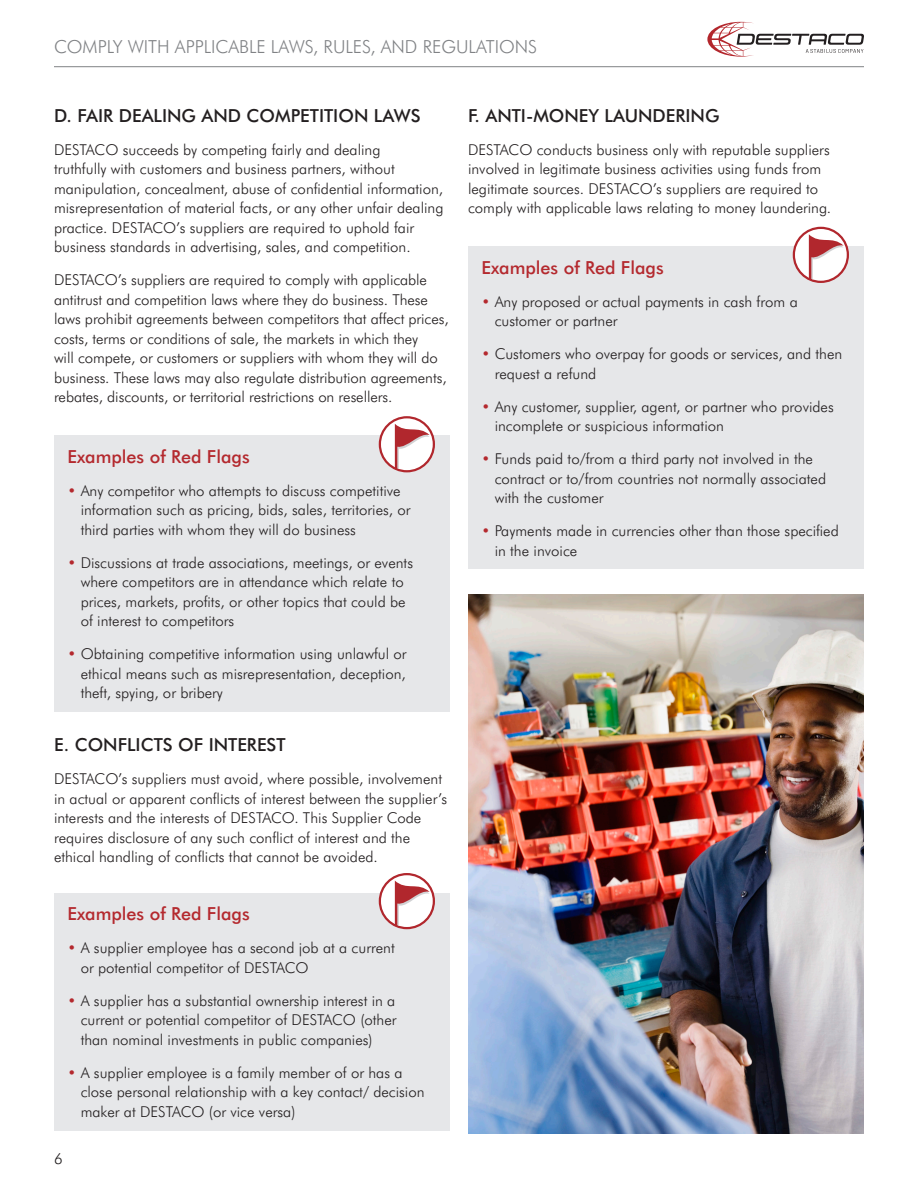
<style>
.page{position:relative;width:918px;height:1188px;background:#fff}
.page>*{position:absolute;margin:0;border:0;box-sizing:border-box;transform-origin:0 0}
.Subheader{font:500 18px "Futura BT";color:#231f20}
.Subheader-2{font:500 18px "Futura BT";color:#b4292e}
.t1{font:300 18px "Futura BT";color:#808285}
.t2{font:300 15px/19.5px "Futura BT";color:#231f20}
.s1{color:#b4292e}
</style>
<div class="page">
<svg style="left:707px;top:22px;width:157px;height:35px"></svg>
<hr style="left:54px;top:66px;width:810px;height:1px;background:#808285">
<div style="left:54px;top:435px;width:396px;height:277px;background:#e6e7e9"></div>
<div style="left:54px;top:893px;width:396px;height:237px;background:#e6e7e9"></div>
<div style="left:468px;top:246px;width:396px;height:323px;background:#e6e7e9"></div>
<img style="left:468px;top:594px;width:396px;height:540px">
<svg style="left:379px;top:416px;width:56px;height:56px"></svg>
<svg style="left:793px;top:227px;width:56px;height:56px"></svg>
<svg style="left:379px;top:873px;width:56px;height:56px"></svg>
<p class="t1" style="left:54px;top:34px;width:485px">COMPLY WITH APPLICABLE LAWS, RULES, AND REGULATIONS</p>
<p class="Subheader" style="left:54px;top:103px;width:368px">D. FAIR DEALING AND COMPETITION LAWS</p>
<p class="t2" style="left:54px;top:139px;width:391px">DESTACO succeeds by competing fairly and dealing<br>truthfully with customers and business partners, without manipulation, concealment, abuse of confidential information, misrepresentation of material facts, or any other unfair dealing practice. DESTACO’s suppliers are required to uphold fair business standards in advertising, sales, and competition.</p>
<p class="t2" style="left:54px;top:270px;width:396px">DESTACO’s suppliers are required to comply with applicable antitrust and competition laws where they do business. These laws prohibit agreements between competitors that affect prices, costs, terms or conditions of sale, the markets in which they<br>will compete, or customers or suppliers with whom they will do business. These laws may also regulate distribution agreements, rebates, discounts, or territorial restrictions on resellers.</p>
<p class="Subheader-2" style="left:68px;top:444px;width:184px">Examples of Red Flags</p>
<p class="t2" style="left:81px;top:480px;width:331px;text-indent:-13px"><span class="s1">•</span> Any competitor who attempts to discuss competitive information such as pricing, bids, sales, territories, or third parties with whom they will do business</p>
<p class="t2" style="left:81px;top:552px;width:334px;text-indent:-13px"><span class="s1">•</span> Discussions at trade associations, meetings, or events where competitors are in attendance which relate to prices, markets, profits, or other topics that could be of interest to competitors</p>
<p class="t2" style="left:81px;top:644px;width:328px;text-align:justify;text-indent:-13px"><span class="s1">•</span> Obtaining competitive information using unlawful or ethical means such as misrepresentation, deception, theft, spying, or bribery</p>
<p class="Subheader" style="left:54px;top:732px;width:233px">E. CONFLICTS OF INTEREST</p>
<p class="t2" style="left:54px;top:769px;width:395px">DESTACO’s suppliers must avoid, where possible, involvement in actual or apparent conflicts of interest between the supplier’s interests and the interests of DESTACO. This Supplier Code requires disclosure of any such conflict of interest and the ethical handling of conflicts that cannot be avoided.</p>
<p class="Subheader-2" style="left:68px;top:901px;width:184px">Examples of Red Flags</p>
<p class="t2" style="left:81px;top:938px;width:316px;text-indent:-13px"><span class="s1">•</span> A supplier employee has a second job at a current or potential competitor of DESTACO</p>
<p class="t2" style="left:81px;top:990px;width:317px;text-align:justify;text-indent:-13px"><span class="s1">•</span> A supplier has a substantial ownership interest in a current or potential competitor of DESTACO (other than nominal investments in public companies)</p>
<p class="t2" style="left:81px;top:1062px;width:345px;text-indent:-13px"><span class="s1">•</span> A supplier employee is a family member of or has a close personal relationship with a key contact/ decision maker at DESTACO (or vice versa)</p>
<p class="t2" style="left:54px;top:1148px;width:10px">6</p>
<p class="Subheader" style="left:468px;top:103px;width:253px">F. ANTI-MONEY LAUNDERING</p>
<p class="t2" style="left:468px;top:139px;width:365px">DESTACO conducts business only with reputable suppliers involved in legitimate business activities using funds from legitimate sources. DESTACO’s suppliers are required to comply with applicable laws relating to money laundering.</p>
<p class="Subheader-2" style="left:482px;top:255px;width:184px">Examples of Red Flags</p>
<p class="t2" style="left:495px;top:291px;width:305px;text-indent:-13px"><span class="s1">•</span> Any proposed or actual payments in cash from a customer or partner</p>
<p class="t2" style="left:495px;top:344px;width:349px;text-indent:-13px"><span class="s1">•</span> Customers who overpay for goods or services, and then request a refund</p>
<p class="t2" style="left:495px;top:396px;width:341px;text-indent:-13px"><span class="s1">•</span> Any customer, supplier, agent, or partner who provides incomplete or suspicious information</p>
<p class="t2" style="left:495px;top:449px;width:333px;text-indent:-13px"><span class="s1">•</span> Funds paid to/from a third party not involved in the contract or to/from countries not normally associated with the customer</p>
<p class="t2" style="left:495px;top:521px;width:346px;text-indent:-13px"><span class="s1">•</span> Payments made in currencies other than those specified in the invoice</p>
</div>
